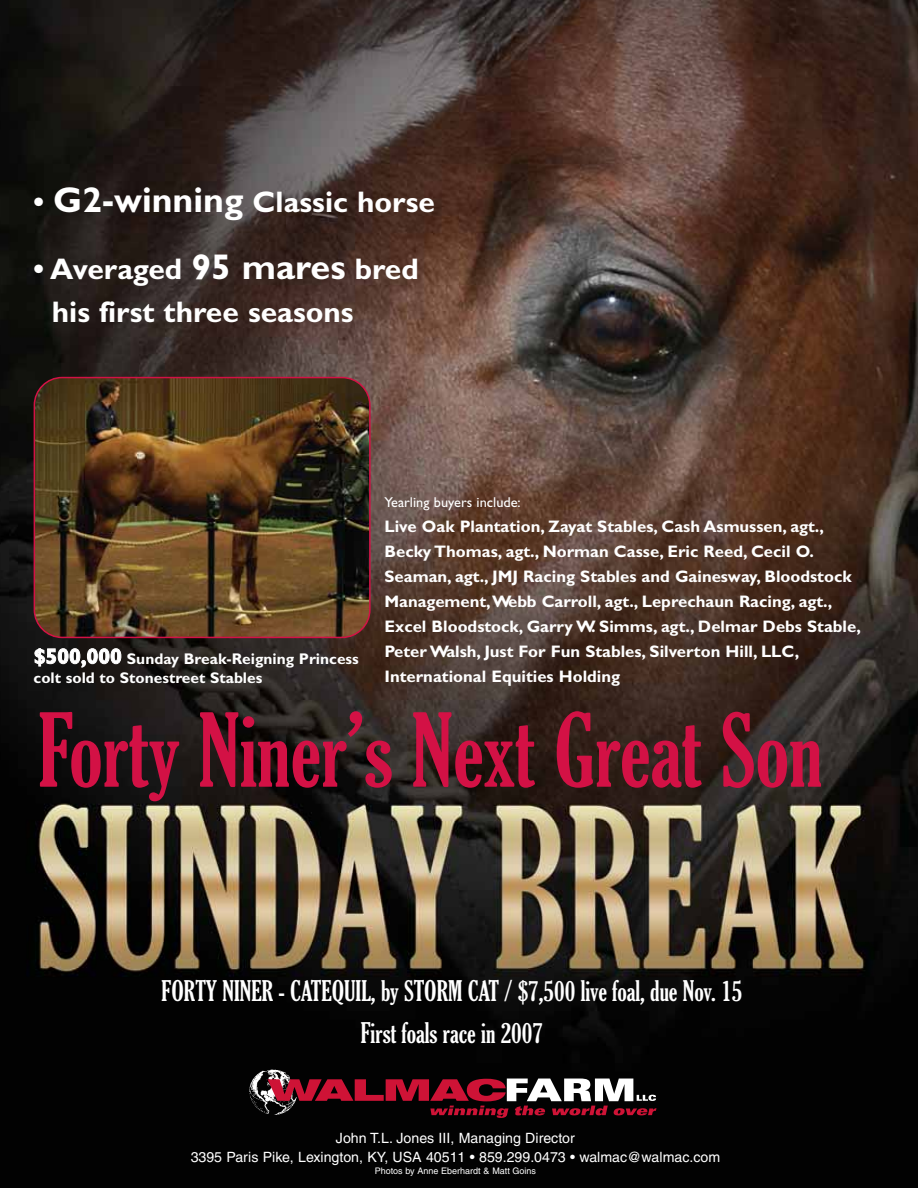
<style>
.page{position:relative;width:918px;height:1188px;background:#fff}
.page>*{position:absolute;margin:0;border:0;box-sizing:border-box;transform-origin:0 0}
.t1{font:extra-condensed 98.1px "Gloucester";color:#d31145}
.t2{font:700 29.85px/42.9px "Gill Sans";color:#fff}
.t3{font:extra-condensed 27.45px/41.7px "Gloucester";color:#fff;text-align:center}
.t4{font:700 16.65px/25px "Gill Sans";color:#fff}
.t5{font:700 15.45px/19px "Gill Sans";color:#fff}
.t6{font:14.25px "Gill Sans";color:#fff}
.t7{font:14.1px/18.5px "Helvetica";color:#fff;text-align:center}
.t8{font:9px "Helvetica";color:#fff}
.s1{font-size:35.85px}
.s2{font-size:21.45px}
</style>
<div class="page">
<img style="left:0;top:0;width:918px;height:1187px">
<img style="left:34px;top:377px;width:337px;height:261px">
<img style="left:243px;top:1061px;width:61px;height:62px">
<svg style="left:267px;top:1079px;width:389px;height:39px;background:#612b35"></svg>
<h2 class="t2" style="left:34px;top:184px;width:403px">• <span class="s1">G2-winning</span> Classic horse</h2>
<h2 class="t2" style="left:52px;top:250px;width:368px;text-indent:-18px">• Averaged <span class="s1">95 mares</span> bred his first three seasons</h2>
<p class="t5" style="left:34px;top:651px;width:327px"><span class="s2">$500,000</span> Sunday Break-Reigning Princess colt sold to Stonestreet Stables</p>
<p class="t6" style="left:385px;top:497px;width:138px">Yearling buyers include:</p>
<p class="t4" style="left:385px;top:516px;width:478px">Live Oak Plantation, Zayat Stables, Cash Asmussen, agt., Becky Thomas, agt., Norman Casse, Eric Reed, Cecil O.<br>Seaman, agt., JMJ Racing Stables and Gainesway, Bloodstock Management,Webb Carroll, agt., Leprechaun Racing, agt., Excel Bloodstock, Garry W. Simms, agt., Delmar Debs Stable, Peter Walsh, Just For Fun Stables, Silverton Hill, LLC, International Equities Holding</p>
<h1 class="t1" style="left:38px;top:695px;width:786px">Forty Niner’s Next Great Son</h1>
<h3 class="t3" style="left:162px;top:971px;width:582px">FORTY NINER - CATEQUIL, by STORM CAT / $7,500 live foal, due Nov. 15<br>First foals race in 2007</h3>
<p class="t7" style="left:191px;top:1130px;width:531px">John T.L. Jones III, Managing Director<br>3395 Paris Pike, Lexington, KY, USA 40511 • 859.299.0473 • walmac@walmac.com</p>
<p class="t8" style="left:375px;top:1167px;width:163px">Photos by Anne Eberhardt &amp; Matt Goins</p>
</div>
